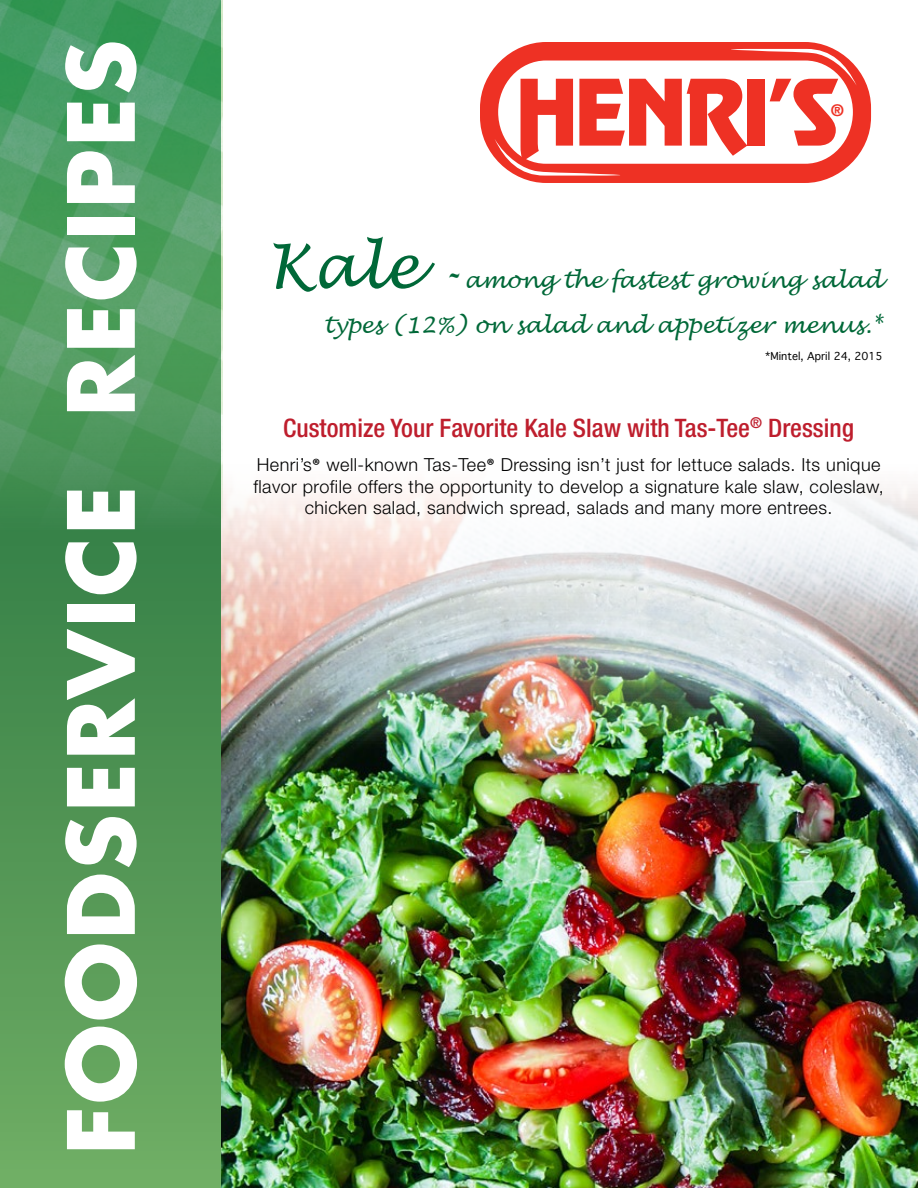
<style>
.page{position:relative;width:918px;height:1188px;background:#fff}
.page>*{position:absolute;margin:0;border:0;box-sizing:border-box;transform-origin:0 0}
.t1{font:700 90px "Futura";letter-spacing:.025em;color:#fff}
.t2{font:500 condensed 25.5px "Helvetica Neue";color:#be1e2d}
.t3{font:italic 22.5px/45px "Lucida Handwriting";color:#006838;text-align:right}
.t4{font:300 18px/21.6px "Helvetica Neue";letter-spacing:.025em;color:#000;text-align:center}
.t5{font:700 16.2px "Helvetica";color:#ee3124}
.t6{font:10.5px "Geneva";color:#000}
.s1{font-size:60px}
.s2{font-size:40.5px}
.s3{font-family:"Myriad Pro";font-weight:700}
</style>
<div class="page">
<img style="left:123px;top:328px;width:795px;height:860px">
<svg style="left:0;top:563px;width:221px;height:624px;background:#549856"></svg>
<svg style="left:480px;top:42px;width:391px;height:141px;fill:#ee3124"></svg>
<svg style="left:495px;top:49px;width:362px;height:127px"></svg>
<img style="left:0;top:0;width:222px;height:563px">
<h1 class="t1" style="left:39px;top:1155px;width:1117px;rotate:-90deg">FOODSERVICE RECIPES</h1>
<p class="t5" style="left:831px;top:101px;width:13px">®</p>
<p class="t3" style="left:268px;top:258px;width:616px"><span class="s1">Kale</span> <span class="s2">-</span> among the fastest growing salad types (12%) on salad and appetizer menus.*</p>
<p class="t6" style="left:765px;top:350px;width:119px">*Mintel, April 24, 2015</p>
<h2 class="t2" style="left:283px;top:413px;width:572px">Customize Your Favorite Kale Slaw with Tas-Tee<sup>®</sup> Dressing</h2>
<p class="t4" style="left:253px;top:454px;width:632px">Henri’s<span class="s3">®</span> well-known Tas-Tee<span class="s3">®</span> Dressing isn’t just for lettuce salads. Its unique flavor profile offers the opportunity to develop a signature kale slaw, coleslaw, chicken salad, sandwich spread, salads and many more entrees.</p>
</div>
